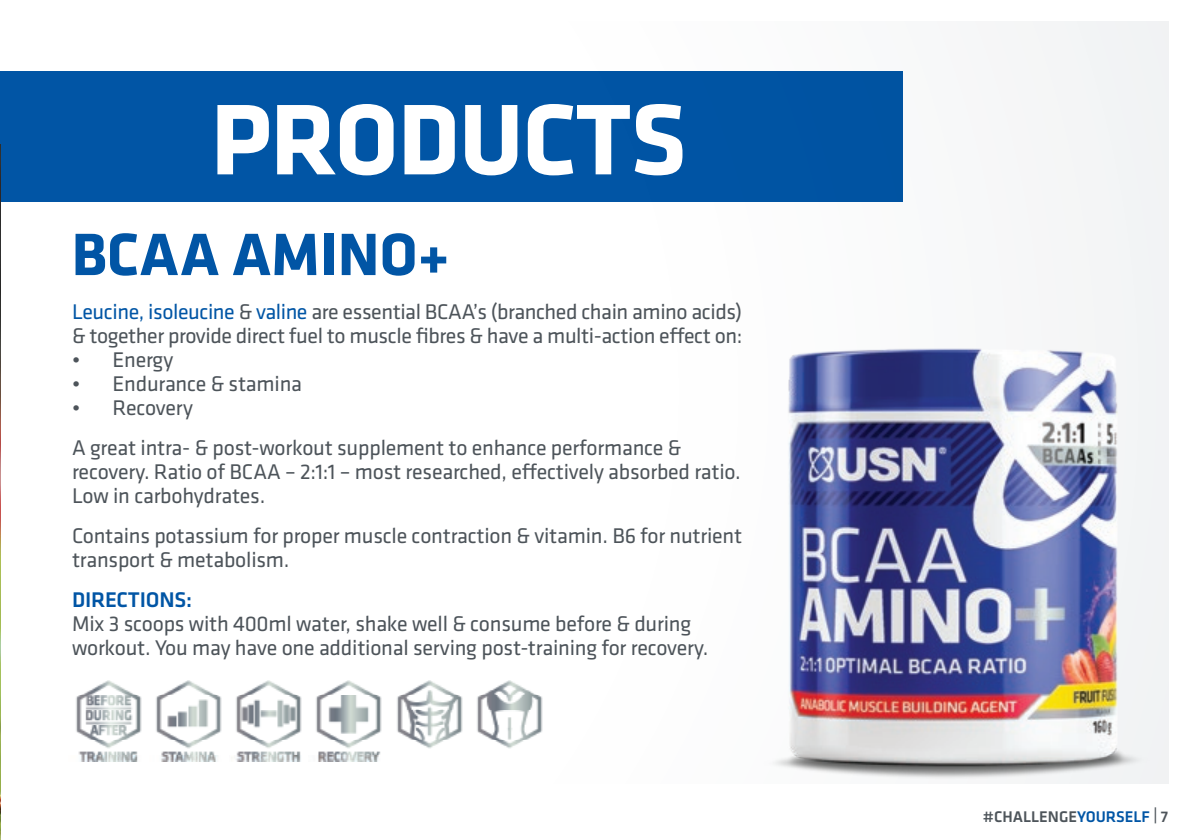
<style>
.page{position:relative;width:1191px;height:840px;background:#fff}
.page>*{position:absolute;margin:0;border:0;box-sizing:border-box;transform-origin:0 0}
.t1{font:700 104px "Klavika";letter-spacing:-.01em;color:#fff}
.t2{font:700 61.8px "Klavika";color:#0155a5}
.t3{font:22px/24px "Klavika";letter-spacing:-.01em;color:#4d545a}
.t4{font:500 22px "Klavika";letter-spacing:-.01em;color:#0155a5}
.t5{font:500 16px "Klavika";color:#4d545a}
.s1{color:#0155a5}
</style>
<div class="page">
<div style="left:1px;top:71px;width:902px;height:130px;background:#0155a5"></div>
<img style="left:773px;top:252px;width:396px;height:532px">
<img style="left:0;top:144px;width:1px;height:695px">
<img style="left:76px;top:680px;width:467px;height:80px">
<h1 class="t1" style="left:211px;top:83px;width:477px">PRODUCTS</h1>
<h2 class="t2" style="left:72px;top:221px;width:379px">BCAA AMINO+</h2>
<p class="t3" style="left:72px;top:299px;width:672px"><span class="s1">Leucine, isoleucine</span> &amp; <span class="s1">valine</span> are essential BCAA’s (branched chain amino acids) &amp; together provide direct fuel to muscle fibres &amp; have a multi-action effect on:</p>
<p class="t3" style="left:72px;top:347px;width:103px">• Energy</p>
<p class="t3" style="left:72px;top:371px;width:231px">• Endurance &amp; stamina</p>
<p class="t3" style="left:72px;top:387px;width:611px;line-height:40px">• Recovery<br>A great intra- &amp; post-workout supplement to enhance performance &amp;</p>
<p class="t3" style="left:72px;top:459px;width:670px">recovery. Ratio of BCAA – 2:1:1 – most researched, effectively absorbed ratio.<br>Low in carbohydrates.</p>
<p class="t3" style="left:72px;top:523px;width:671px">Contains potassium for proper muscle contraction &amp; vitamin. B6 for nutrient transport &amp; metabolism.</p>
<p class="t4" style="left:72px;top:587px;width:122px">DIRECTIONS:</p>
<p class="t3" style="left:72px;top:611px;width:638px">Mix 3 scoops with 400ml water, shake well &amp; consume before &amp; during workout. You may have one additional serving post-training for recovery.</p>
<p class="t5" style="left:983px;top:807px;width:187px">#CHALLENGE<span class="s1">YOURSELF</span> | 7</p>
</div>
